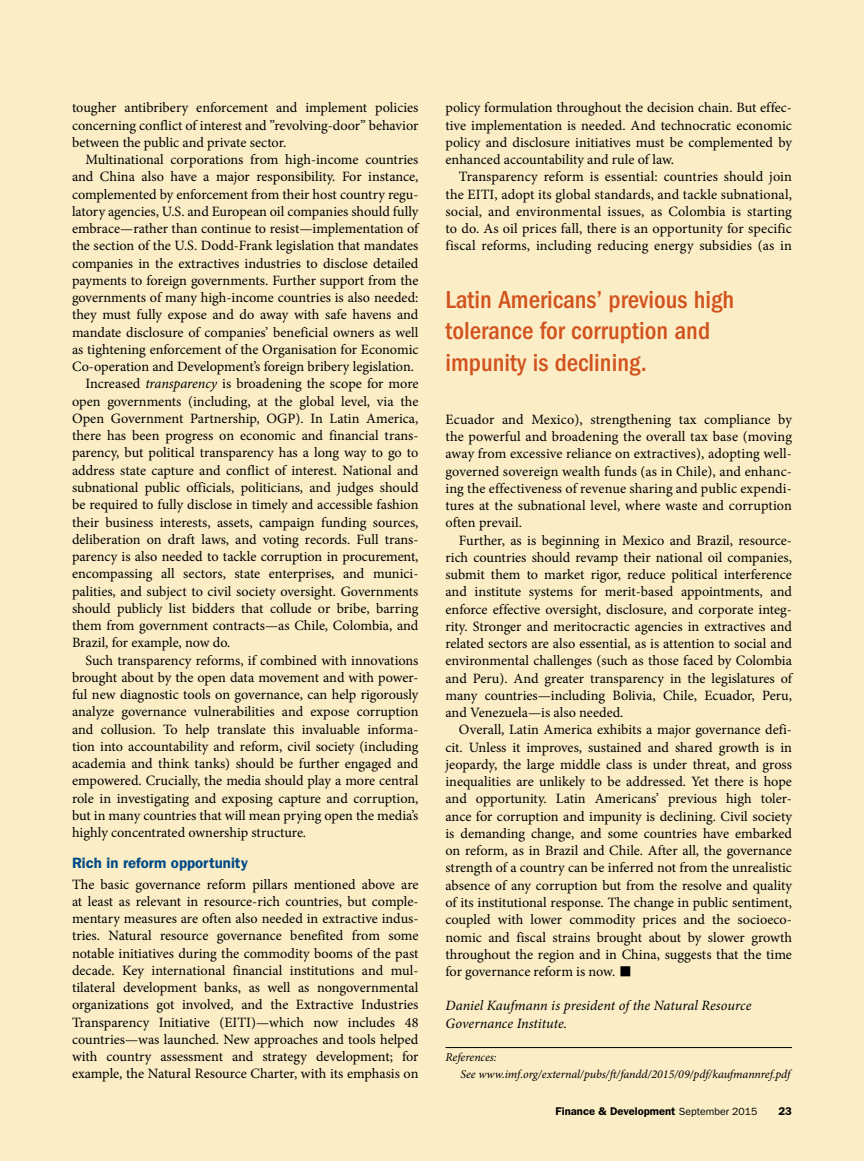
<style>
.page{position:relative;width:864px;height:1161px;background:#fbedc6}
.page>*{position:absolute;margin:0;border:0;box-sizing:border-box;transform-origin:0 0}
.t1{font:34.5px "Minion Pro";color:#000}
.t2{font:500 condensed 25.5px/31.5px "ITC Franklin Gothic Std";color:#d1521d}
.t3{font:600 15px "ITC Franklin Gothic Std";color:#004a87}
.t4{font:14.25px/17.2px "Minion Pro";color:#000;text-align:justify}
.t5{font:italic 14.25px/17.2px "Minion Pro";color:#000}
.t6{font:italic 12px/17.2px "Minion Pro";letter-spacing:-.005em;color:#000}
.t7{font:600 11.25px "ITC Franklin Gothic Std";color:#000}
.s1{font-style:italic}
.s2{font-weight:400;font-size:10.5px}
</style>
<div class="page">
<hr style="left:446px;top:1047px;width:346px;height:1px;background:#000">
<p class="t4" style="left:72px;top:99px;width:348px">tougher antibribery enforcement and implement policies concerning conflict of interest and ”revolving-door” behavior between the public and private sector.</p>
<p class="t4" style="left:85px;top:151px;width:334px">Multinational corporations from high-income countries</p>
<p class="t4" style="left:72px;top:168px;width:348px">and China also have a major responsibility. For instance,</p>
<p class="t4" style="left:72px;top:186px;width:348px">complemented by enforcement from their host country regu-</p>
<p class="t4" style="left:72px;top:203px;width:348px">latory agencies, U.S. and European oil companies should fully</p>
<p class="t4" style="left:72px;top:220px;width:348px">embrace—rather than continue to resist—implementation of</p>
<p class="t4" style="left:72px;top:237px;width:348px">the section of the U.S. Dodd-Frank legislation that mandates</p>
<p class="t4" style="left:72px;top:255px;width:348px">companies in the extractives industries to disclose detailed</p>
<p class="t4" style="left:72px;top:272px;width:348px">payments to foreign governments. Further support from the</p>
<p class="t4" style="left:72px;top:289px;width:348px">governments of many high-income countries is also needed:</p>
<p class="t4" style="left:72px;top:306px;width:348px">they must fully expose and do away with safe havens and</p>
<p class="t4" style="left:72px;top:324px;width:348px">mandate disclosure of companies’ beneficial owners as well</p>
<p class="t4" style="left:72px;top:341px;width:348px">as tightening enforcement of the Organisation for Economic</p>
<p class="t4" style="left:72px;top:358px;width:344px">Co-operation and Development’s foreign bribery legislation.</p>
<p class="t4" style="left:85px;top:375px;width:335px">Increased <span class="s1">transparency</span> is broadening the scope for more</p>
<p class="t4" style="left:72px;top:393px;width:348px">open governments (including, at the global level, via the</p>
<p class="t4" style="left:72px;top:410px;width:348px">Open Government Partnership, OGP). In Latin America,</p>
<p class="t4" style="left:72px;top:427px;width:348px">there has been progress on economic and financial trans-</p>
<p class="t4" style="left:72px;top:444px;width:348px">parency, but political transparency has a long way to go to</p>
<p class="t4" style="left:72px;top:462px;width:348px">address state capture and conflict of interest. National and</p>
<p class="t4" style="left:72px;top:479px;width:348px">subnational public officials, politicians, and judges should</p>
<p class="t4" style="left:72px;top:496px;width:348px">be required to fully disclose in timely and accessible fashion</p>
<p class="t4" style="left:72px;top:513px;width:348px">their business interests, assets, campaign funding sources,</p>
<p class="t4" style="left:72px;top:531px;width:348px">deliberation on draft laws, and voting records. Full trans-</p>
<p class="t4" style="left:72px;top:548px;width:348px">parency is also needed to tackle corruption in procurement,</p>
<p class="t4" style="left:72px;top:565px;width:348px">encompassing all sectors, state enterprises, and munici-</p>
<p class="t4" style="left:72px;top:582px;width:348px">palities, and subject to civil society oversight. Governments</p>
<p class="t4" style="left:72px;top:600px;width:348px">should publicly list bidders that collude or bribe, barring</p>
<p class="t4" style="left:72px;top:617px;width:348px">them from government contracts—as Chile, Colombia, and</p>
<p class="t4" style="left:72px;top:634px;width:160px">Brazil, for example, now do.</p>
<p class="t4" style="left:85px;top:651px;width:335px">Such transparency reforms, if combined with innovations</p>
<p class="t4" style="left:72px;top:669px;width:348px">brought about by the open data movement and with power-</p>
<p class="t4" style="left:72px;top:686px;width:348px">ful new diagnostic tools on governance, can help rigorously</p>
<p class="t4" style="left:72px;top:703px;width:348px">analyze governance vulnerabilities and expose corruption</p>
<p class="t4" style="left:72px;top:720px;width:348px">and collusion. To help translate this invaluable informa-</p>
<p class="t4" style="left:72px;top:738px;width:348px">tion into accountability and reform, civil society (including</p>
<p class="t4" style="left:72px;top:755px;width:348px">academia and think tanks) should be further engaged and</p>
<p class="t4" style="left:72px;top:772px;width:348px">empowered. Crucially, the media should play a more central</p>
<p class="t4" style="left:72px;top:790px;width:348px">role in investigating and exposing capture and corruption,</p>
<p class="t4" style="left:72px;top:807px;width:348px">but in many countries that will mean prying open the media’s</p>
<p class="t4" style="left:72px;top:824px;width:236px">highly concentrated ownership structure.</p>
<p class="t3" style="left:72px;top:854px;width:177px">Rich in reform opportunity</p>
<p class="t4" style="left:72px;top:876px;width:348px">The basic governance reform pillars mentioned above are at least as relevant in resource-rich countries, but comple&shy;mentary measures are often also needed in extractive indus&shy;tries. Natural resource governance benefited from some notable initiatives during the commodity booms of the past decade. Key international financial institutions and mul&shy;tilateral development banks, as well as nongovernmental organizations got involved, and the Extractive Industries Transparency Initiative (EITI)—which now includes 48 countries—was launched. New approaches and tools helped with country assessment and strategy development; for example, the Natural Resource Charter, with its emphasis on</p>
<p class="t4" style="left:446px;top:99px;width:348px">policy formulation throughout the decision chain. But effec&shy;tive implementation is needed. And technocratic economic policy and disclosure initiatives must be complemented by enhanced accountability and rule of law.</p>
<p class="t4" style="left:446px;top:168px;width:348px;text-indent:13px">Transparency reform is essential: countries should join the EITI, adopt its global standards, and tackle subnational, social, and environmental issues, as Colombia is starting to do. As oil prices fall, there is an opportunity for specific fiscal reforms, including reducing energy subsidies (as in</p>
<h2 class="t2" style="left:446px;top:284px;width:290px">Latin Americans’ previous high tolerance for corruption and impunity is declining.</h2>
<p class="t4" style="left:446px;top:411px;width:348px">Ecuador and Mexico), strengthening tax compliance by the powerful and broadening the overall tax base (moving away from excessive reliance on extractives), adopting well&shy;governed sovereign wealth funds (as in Chile), and enhanc&shy;ing the effectiveness of revenue sharing and public expendi&shy;tures at the subnational level, where waste and corruption often prevail.</p>
<p class="t4" style="left:446px;top:531px;width:348px;text-indent:13px">Further, as is beginning in Mexico and Brazil, resource&shy;rich countries should revamp their national oil companies, submit them to market rigor, reduce political interference and institute systems for merit-based appointments, and enforce effective oversight, disclosure, and corporate integ&shy;rity. Stronger and meritocractic agencies in extractives and related sectors are also essential, as is attention to social and environmental challenges (such as those faced by Colombia and Peru). And greater transparency in the legislatures of many countries—including Bolivia, Chile, Ecuador, Peru, and Venezuela—is also needed.</p>
<p class="t4" style="left:446px;top:721px;width:348px;text-indent:13px">Overall, Latin America exhibits a major governance defi&shy;cit. Unless it improves, sustained and shared growth is in jeopardy, the large middle class is under threat, and gross inequalities are unlikely to be addressed. Yet there is hope and opportunity. Latin Americans’ previous high toler&shy;ance for corruption and impunity is declining. Civil society is demanding change, and some countries have embarked on reform, as in Brazil and Chile. After all, the governance strength of a country can be inferred not from the unrealistic absence of any corruption but from the resolve and quality of its institutional response. The change in public sentiment, coupled with lower commodity prices and the socioeco&shy;nomic and fiscal strains brought about by slower growth throughout the region and in China, suggests that the time for governance reform is now.</p>
<h1 class="t1" style="left:618px;top:945px;width:16px">■</h1>
<p class="t5" style="left:446px;top:997px;width:307px">Daniel Kaufmann is president of the Natural Resource<br>Governance Institute.</p>
<p class="t6" style="left:460px;top:1049px;width:332px;text-indent:-15px">References:<br>See www.imf.org/external/pubs/ft/fandd/2015/09/pdf/kaufmannref.pdf</p>
<p class="t7" style="left:555px;top:1104px;width:204px">Finance &amp; Development <span class="s2">September 2015</span></p>
<p class="t7" style="left:779px;top:1104px;width:15px">23</p>
</div>
